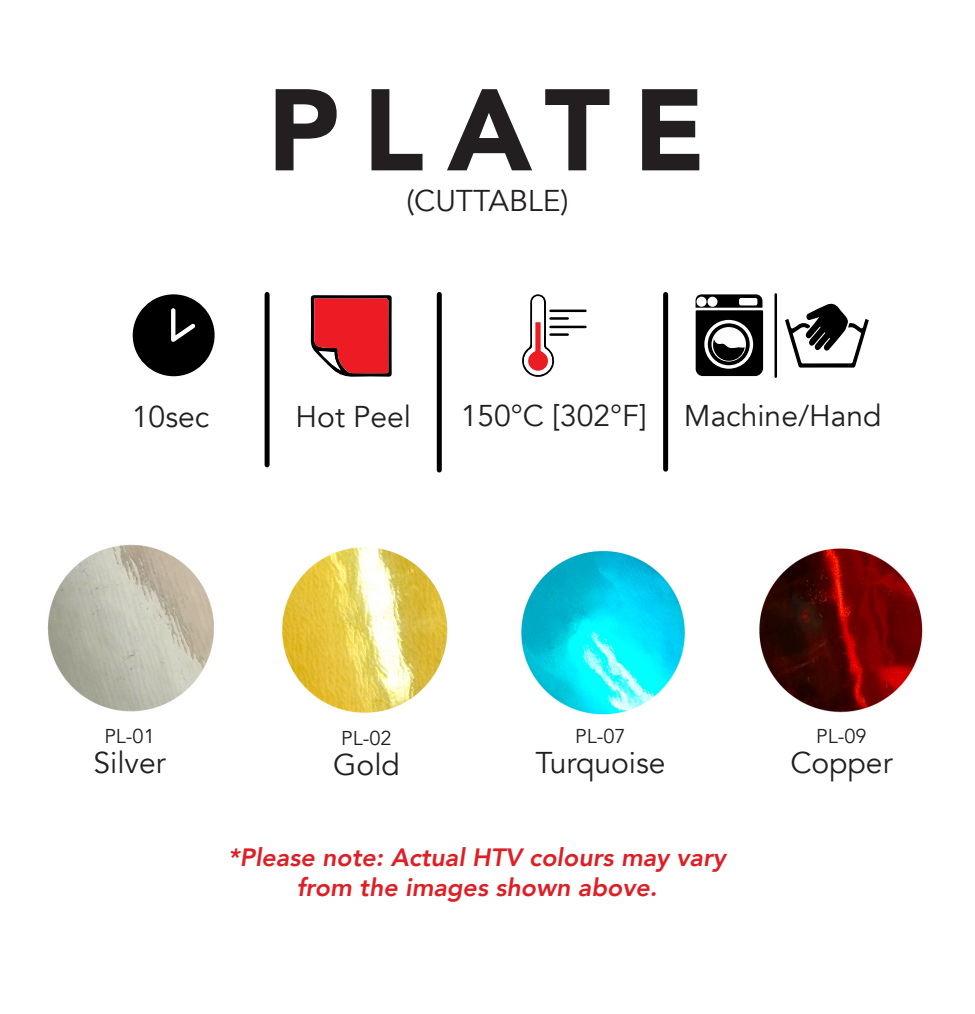
<style>
.page{position:relative;width:975px;height:1014px;background:#fff}
.page>*{position:absolute;margin:0;border:0;box-sizing:border-box;transform-origin:0 0}
.t1{font:30px "Avenir";color:#231f20}
.t2{font:italic 800 25px/30px "Avenir";color:#df1f26;text-align:center}
.t3{font:20px "Avenir";color:#231f20}
</style>
<div class="page">
<img style="left:759px;top:548px;width:164px;height:165px">
<div style="left:133px;top:294px;width:82px;height:82px;background:#000;border-radius:50%"></div>
<svg style="left:171px;top:308px;width:24px;height:34px"></svg>
<svg style="left:695px;top:294px;width:67px;height:82px"></svg>
<svg style="left:785px;top:303px;width:83px;height:64px"></svg>
<hr style="left:774px;top:294px;width:2px;height:82px;background:#000">
<div style="left:663px;top:294px;width:5px;height:175px;background:#000"></div>
<div style="left:264px;top:294px;width:5px;height:170px;background:#000"></div>
<div style="left:436px;top:294px;width:5px;height:176px;background:#000"></div>
<svg style="left:311px;top:295px;width:80px;height:82px;background:#ca2f35"></svg>
<hr style="left:550px;top:309px;width:35px;height:3px;background:#000">
<svg style="left:522px;top:294px;width:45px;height:83px"></svg>
<hr style="left:550px;top:325px;width:35px;height:3px;background:#000">
<hr style="left:550px;top:333px;width:17px;height:3px;background:#000">
<svg style="left:275px;top:89px;width:61px;height:81px"></svg>
<svg style="left:371px;top:89px;width:51px;height:81px"></svg>
<svg style="left:447px;top:89px;width:85px;height:81px"></svg>
<svg style="left:545px;top:89px;width:64px;height:81px"></svg>
<svg style="left:642px;top:89px;width:57px;height:81px"></svg>
<img style="left:47px;top:544px;width:167px;height:168px">
<img style="left:281px;top:547px;width:167px;height:166px">
<img style="left:521px;top:550px;width:164px;height:165px">
<p class="t1" style="left:406px;top:182px;width:163px">(CUTTABLE)</p>
<p class="t1" style="left:132px;top:398px;width:79px">10sec</p>
<p class="t1" style="left:295px;top:398px;width:117px">Hot Peel</p>
<p class="t1" style="left:460px;top:397px;width:422px">150°C [302°F] Machine/Hand</p>
<p class="t3" style="left:104px;top:723px;width:52px">PL-01</p>
<p class="t1" style="left:93px;top:744px;width:74px">Silver</p>
<p class="t3" style="left:341px;top:725px;width:52px">PL-02</p>
<p class="t1" style="left:333px;top:746px;width:68px">Gold</p>
<p class="t3" style="left:575px;top:723px;width:52px">PL-07</p>
<p class="t1" style="left:535px;top:744px;width:132px">Turquoise</p>
<p class="t2" style="left:228px;top:841px;width:499px">*Please note: Actual HTV colours may vary from the images shown above.</p>
<p class="t3" style="left:816px;top:723px;width:52px">PL-09</p>
<p class="t1" style="left:790px;top:744px;width:104px">Copper</p>
</div>
